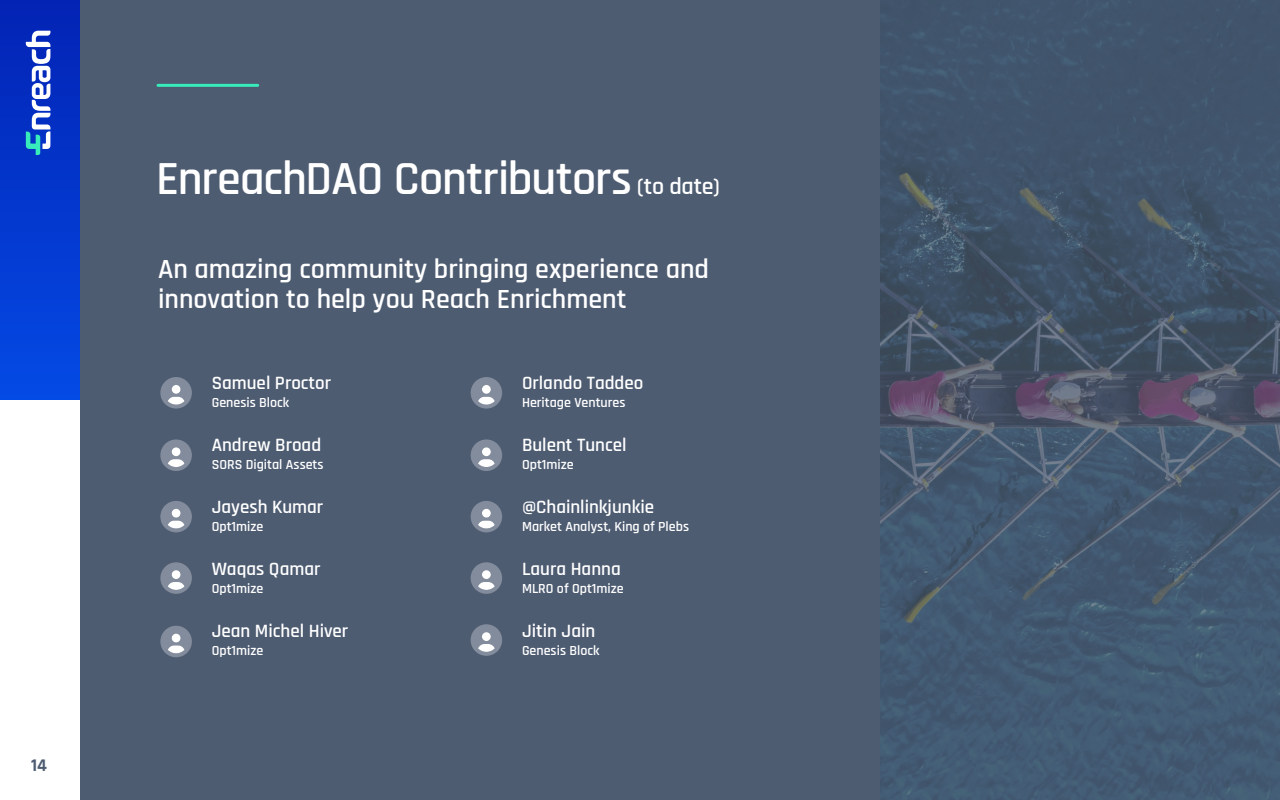
<style>
.page{position:relative;width:1280px;height:800px;background:#fff}
.page>*{position:absolute;margin:0;border:0;box-sizing:border-box;transform-origin:0 0}
.t1{font:600 48px "Rajdhani";letter-spacing:-.015em;color:#fff}
.t2{font:600 28px/30.8px "Rajdhani";color:#fff}
.t3{font:600 19px "Rajdhani";color:#fff}
.t4{font:700 18px "Rajdhani";color:#4e5c72}
.t5{font:600 14px "Rajdhani";color:#fff}
.s1{font-size:24px}
</style>
<div class="page">
<div style="left:0;top:0;width:80px;height:400px;background:linear-gradient(to bottom,#0525b5,#0449e5)"></div>
<div style="left:80px;top:0;width:1200px;height:800px;background:#4e5c72"></div>
<svg style="left:26px;top:31px;width:24px;height:124px"></svg>
<svg style="left:880px;top:0;width:400px;height:800px;fill:#41556c"></svg>
<svg style="left:160px;top:377px;width:32px;height:32px"></svg>
<svg style="left:160px;top:439px;width:32px;height:32px"></svg>
<svg style="left:160px;top:501px;width:32px;height:31px"></svg>
<svg style="left:160px;top:562px;width:32px;height:32px"></svg>
<svg style="left:471px;top:377px;width:31px;height:32px"></svg>
<svg style="left:471px;top:439px;width:31px;height:32px"></svg>
<svg style="left:471px;top:501px;width:31px;height:31px"></svg>
<svg style="left:471px;top:562px;width:31px;height:32px"></svg>
<svg style="left:160px;top:626px;width:32px;height:31px"></svg>
<svg style="left:471px;top:624px;width:31px;height:32px"></svg>
<hr style="left:158px;top:84px;width:100px;height:3px;background:#37ecba">
<p class="t4" style="left:31px;top:755px;width:17px">14</p>
<h1 class="t1" style="left:156px;top:151px;width:565px">EnreachDAO Contributors <span class="s1">(to date)</span></h1>
<h2 class="t2" style="left:158px;top:254px;width:553px">An amazing community bringing experience and innovation to help you Reach Enrichment</h2>
<h3 class="t3" style="left:212px;top:372px;width:121px">Samuel Proctor</h3>
<p class="t5" style="left:212px;top:395px;width:79px">Genesis Block</p>
<h3 class="t3" style="left:212px;top:434px;width:111px">Andrew Broad</h3>
<p class="t5" style="left:212px;top:457px;width:113px">SORS Digital Assets</p>
<h3 class="t3" style="left:212px;top:496px;width:113px">Jayesh Kumar</h3>
<p class="t5" style="left:212px;top:519px;width:53px">Opt1mize</p>
<h3 class="t3" style="left:212px;top:558px;width:110px">Waqas Qamar</h3>
<p class="t5" style="left:212px;top:581px;width:53px">Opt1mize</p>
<h3 class="t3" style="left:212px;top:620px;width:138px">Jean Michel Hiver</h3>
<p class="t5" style="left:212px;top:643px;width:53px">Opt1mize</p>
<h3 class="t3" style="left:522px;top:372px;width:123px">Orlando Taddeo</h3>
<p class="t5" style="left:522px;top:395px;width:105px">Heritage Ventures</p>
<h3 class="t3" style="left:522px;top:434px;width:106px">Bulent Tuncel</h3>
<p class="t5" style="left:522px;top:457px;width:53px">Opt1mize</p>
<h3 class="t3" style="left:522px;top:496px;width:134px">@Chainlinkjunkie</h3>
<p class="t5" style="left:522px;top:519px;width:169px">Market Analyst, King of Plebs</p>
<h3 class="t3" style="left:522px;top:558px;width:100px">Laura Hanna</h3>
<p class="t5" style="left:522px;top:581px;width:103px">MLRO of Opt1mize</p>
<h3 class="t3" style="left:522px;top:620px;width:75px">Jitin Jain</h3>
<p class="t5" style="left:522px;top:643px;width:79px">Genesis Block</p>
</div>
